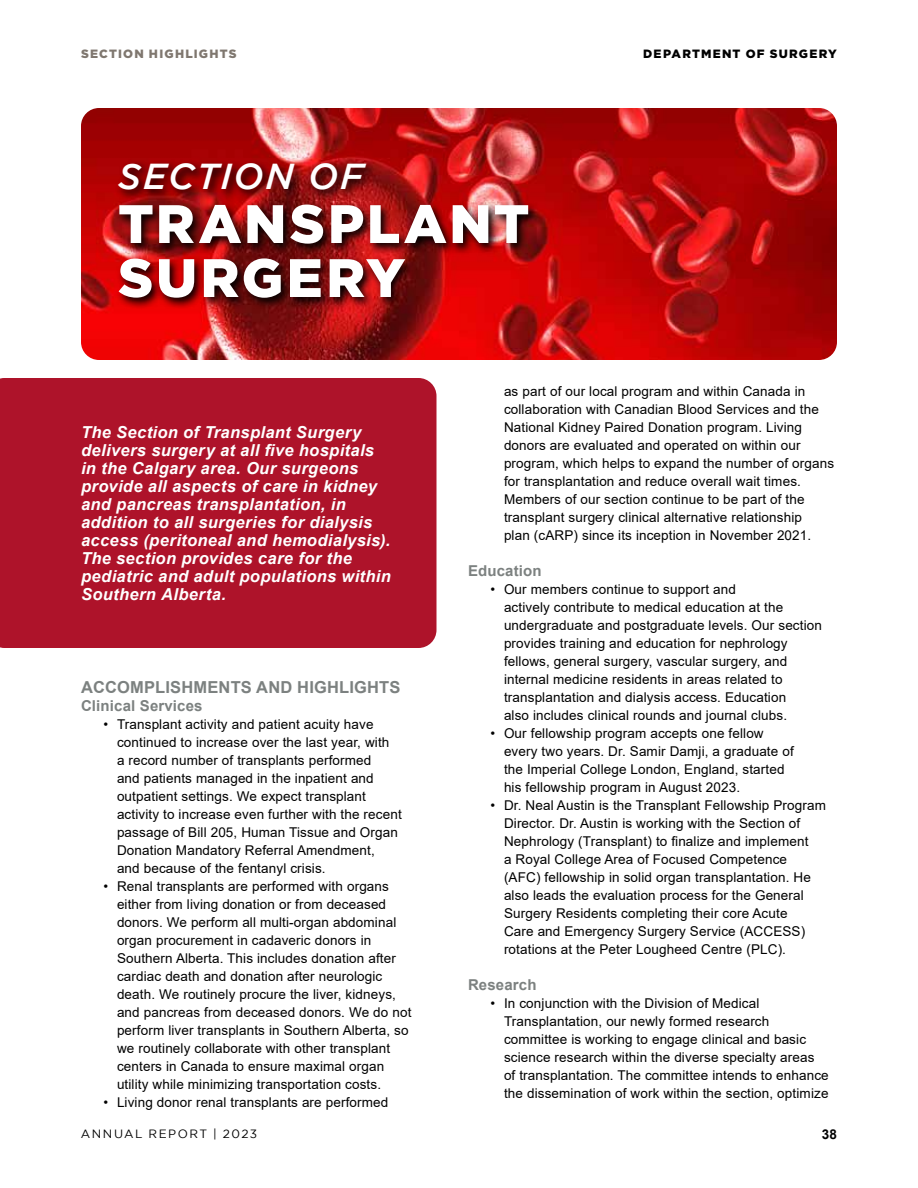
<style>
.page{position:relative;width:918px;height:1188px;background:#fff}
.page>*{position:absolute;margin:0;border:0;box-sizing:border-box;transform-origin:0 0}
.t1{font:900 54px/54px "Gotham";letter-spacing:.05em;color:#fff}
.t2{font:italic 500 36px "Gotham";letter-spacing:.05em;color:#fff}
.t3{font:italic 700 16.5px/18px "Arial";letter-spacing:.02em;color:#fff}
.t4{font:700 16.5px "Arial";letter-spacing:.01em;color:#7c8180}
.t5{font:700 15px "Arial";letter-spacing:.01em;color:#7c8180}
.t6{font:13.5px/18px "Arial";letter-spacing:.01em;color:#000}
.t7{font:700 13.5px "Arial";color:#000}
.t8{font:900 12px "Gotham";letter-spacing:.1em;color:#000}
.t9{font:12px "Gotham";letter-spacing:.12em;color:#000}
.t10{font:900 12px "Gotham";letter-spacing:.095em;color:#7f776f}
</style>
<div class="page">
<div style="left:0;top:378px;width:436px;height:270px;background:#ae132a"></div>
<img style="left:81px;top:108px;width:756px;height:252px">
<svg style="left:115px;top:159px;width:425px;height:151px;background:#840e0e"></svg>
<p class="t10" style="left:81px;top:47px;width:157px">SECTION HIGHLIGHTS</p>
<h2 class="t2" style="left:118px;top:156px;width:247px">SECTION OF</h2>
<h1 class="t1" style="left:118px;top:196px;width:413px">TRANSPLANT<br>SURGERY</h1>
<p class="t8" style="left:643px;top:47px;width:195px">DEPARTMENT OF SURGERY</p>
<p class="t3" style="left:81px;top:424px;width:311px">The Section of Transplant Surgery delivers surgery at all five hospitals in the Calgary area. Our surgeons provide all aspects of care in kidney and pancreas transplantation, in addition to all surgeries for dialysis access (peritoneal and hemodialysis).<br>The section provides care for the pediatric and adult populations within Southern Alberta.</p>
<p class="t4" style="left:81px;top:676px;width:321px">ACCOMPLISHMENTS AND HIGHLIGHTS</p>
<p class="t5" style="left:81px;top:695px;width:123px">Clinical Services</p>
<p class="t6" style="left:117px;top:715px;width:286px;text-indent:-14px">• Transplant activity and patient acuity have continued to increase over the last year, with<br>a record number of transplants performed<br>and patients managed in the inpatient and outpatient settings. We expect transplant activity to increase even further with the recent passage of Bill 205, Human Tissue and Organ Donation Mandatory Referral Amendment,<br>and because of the fentanyl crisis.</p>
<p class="t6" style="left:117px;top:877px;width:296px;text-indent:-14px">• Renal transplants are performed with organs either from living donation or from deceased donors. We perform all multi-organ abdominal organ procurement in cadaveric donors in Southern Alberta. This includes donation after cardiac death and donation after neurologic death. We routinely procure the liver, kidneys, and pancreas from deceased donors. We do not perform liver transplants in Southern Alberta, so we routinely collaborate with other transplant centers in Canada to ensure maximal organ utility while minimizing transportation costs.</p>
<p class="t6" style="left:104px;top:1093px;width:286px">• Living donor renal transplants are performed</p>
<p class="t6" style="left:504px;top:382px;width:332px">as part of our local program and within Canada in collaboration with Canadian Blood Services and the National Kidney Paired Donation program. Living donors are evaluated and operated on within our program, which helps to expand the number of organs for transplantation and reduce overall wait times.<br>Members of our section continue to be part of the transplant surgery clinical alternative relationship<br>plan (cARP) since its inception in November 2021.</p>
<p class="t5" style="left:468px;top:560px;width:75px">Education</p>
<p class="t6" style="left:504px;top:580px;width:320px;text-indent:-14px">• Our members continue to support and<br>actively contribute to medical education at the undergraduate and postgraduate levels. Our section provides training and education for nephrology fellows, general surgery, vascular surgery, and internal medicine residents in areas related to transplantation and dialysis access. Education<br>also includes clinical rounds and journal clubs.</p>
<p class="t6" style="left:504px;top:724px;width:291px;text-indent:-14px">• Our fellowship program accepts one fellow every two years. Dr. Samir Damji, a graduate of the Imperial College London, England, started his fellowship program in August 2023.</p>
<p class="t6" style="left:504px;top:796px;width:323px;text-indent:-14px">• Dr. Neal Austin is the Transplant Fellowship Program Director. Dr. Austin is working with the Section of Nephrology (Transplant) to finalize and implement<br>a Royal College Area of Focused Competence (AFC) fellowship in solid organ transplantation. He also leads the evaluation process for the General Surgery Residents completing their core Acute<br>Care and Emergency Surgery Service (ACCESS) rotations at the Peter Lougheed Centre (PLC).</p>
<p class="t5" style="left:468px;top:974px;width:70px">Research</p>
<p class="t6" style="left:504px;top:994px;width:326px;text-indent:-14px">• In conjunction with the Division of Medical Transplantation, our newly formed research committee is working to engage clinical and basic science research within the diverse specialty areas of transplantation. The committee intends to enhance the dissemination of work within the section, optimize</p>
<p class="t9" style="left:81px;top:1127px;width:178px">ANNUAL REPORT | 2023</p>
<p class="t7" style="left:822px;top:1125px;width:17px">38</p>
</div>
